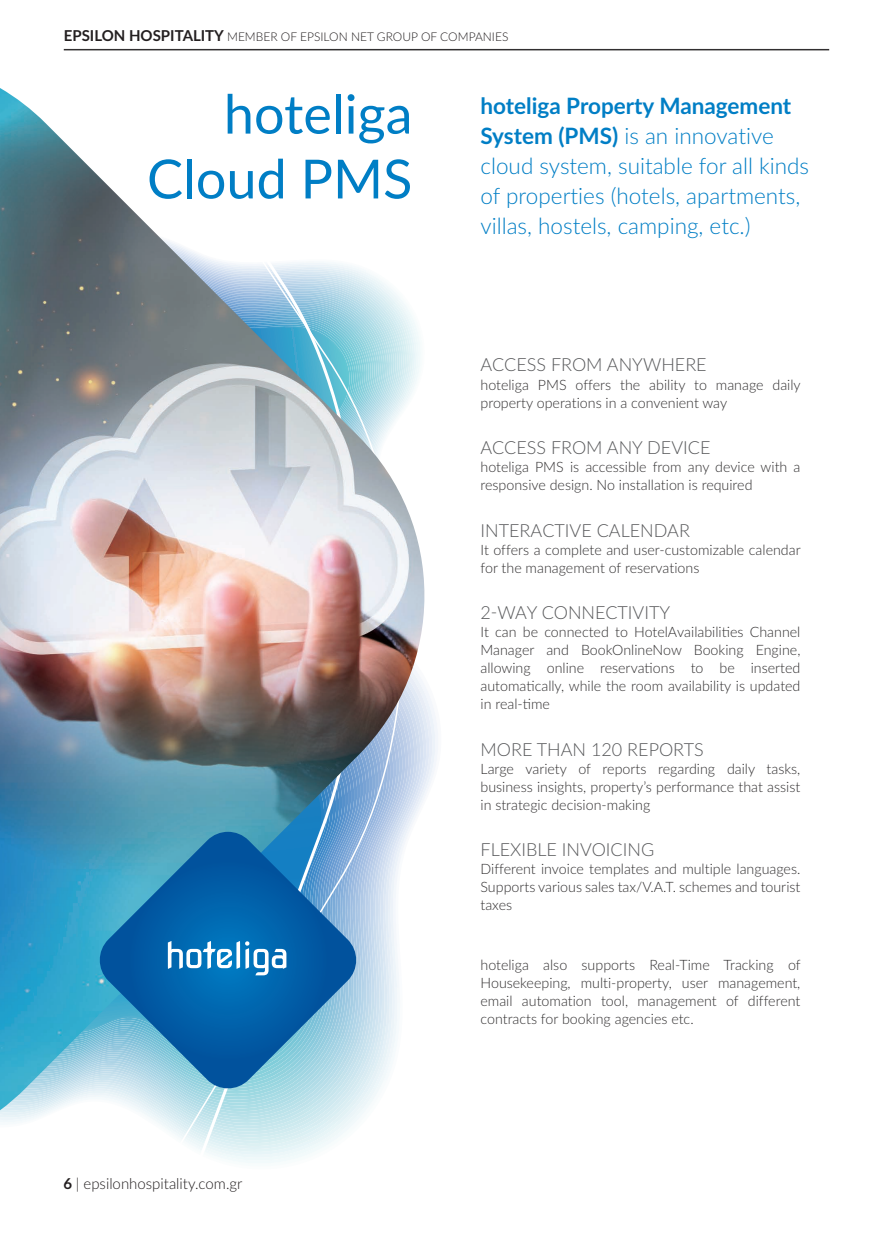
<style>
.page{position:relative;width:893px;height:1234px;background:#fff}
.page>*{position:absolute;margin:0;border:0;box-sizing:border-box;transform-origin:0 0}
.t1{font:54px/64.8px "Lato";color:#007ec5;text-align:right}
.t2{font:300 22.5px/30px "Lato";color:#007ec5}
.t3{font:300 18px "Lato";color:#57585a}
.t4{font:300 15px "Lato";color:#231f20}
.t5{font:300 14.25px/18px "Lato";color:#312f30;text-align:justify}
.t6{font:300 12px "Lato";color:#231f20}
.s1{font-weight:700;font-size:15px}
.s2{font-weight:700}
</style>
<div class="page">
<hr style="left:64px;top:49px;width:765px;height:1px;background:#312f30">
<svg style="left:200px;top:1149px;width:119px;height:14px"></svg>
<svg style="left:137px;top:1109px;width:229px;height:40px"></svg>
<img style="left:0;top:88px;width:438px;height:1021px">
<svg style="left:97px;top:831px;width:262px;height:259px;background:#3787bb"></svg>
<svg style="left:168px;top:940px;width:118px;height:35px"></svg>
<p class="t6" style="left:64px;top:28px;width:446px"><span class="s1">EPSILON HOSPITALITY</span> MEMBER OF EPSILON NET GROUP OF COMPANIES</p>
<h1 class="t1" style="left:147px;top:79px;width:267px">hoteliga<br>Cloud PMS</h1>
<p class="t4" style="left:64px;top:1173px;width:180px"><span class="s2">6</span> | epsilonhospitality.com.gr</p>
<h2 class="t2" style="left:480px;top:90px;width:330px"><span class="s2">hoteliga Property Management System (PMS)</span> is an innovative cloud system, suitable for all kinds of properties (hotels, apartments, villas, hostels, camping, etc.)</h2>
<p class="t3" style="left:480px;top:352px;width:228px">ACCESS FROM ANYWHERE</p>
<p class="t5" style="left:480px;top:375px;width:322px">hoteliga PMS offers the ability to manage daily property operations in a convenient way</p>
<p class="t3" style="left:480px;top:435px;width:231px">ACCESS FROM ANY DEVICE</p>
<p class="t5" style="left:480px;top:457px;width:321px">hoteliga PMS is accessible from any device with a responsive design. No installation is required</p>
<p class="t3" style="left:480px;top:517px;width:211px">INTERACTIVE CALENDAR</p>
<p class="t5" style="left:480px;top:540px;width:322px">It offers a complete and user-customizable calendar for the management of reservations</p>
<p class="t3" style="left:480px;top:600px;width:191px">2-WAY CONNECTIVITY</p>
<p class="t5" style="left:480px;top:622px;width:321px">It can be connected to HotelAvailabilities Channel Manager and BookOnlineNow Booking Engine, allowing online reservations to be inserted automatically, while the room availability is updated in real-time</p>
<p class="t3" style="left:480px;top:736px;width:225px">MORE THAN 120 REPORTS</p>
<p class="t5" style="left:480px;top:759px;width:321px">Large variety of reports regarding daily tasks, business insights, property’s performance that assist in strategic decision-making</p>
<p class="t3" style="left:480px;top:837px;width:175px">FLEXIBLE INVOICING</p>
<p class="t5" style="left:480px;top:859px;width:321px">Different invoice templates and multiple languages.<br>Supports various sales tax/V.A.T. schemes and tourist taxes</p>
<p class="t5" style="left:480px;top:954px;width:322px">hoteliga also supports Real-Time Tracking of Housekeeping, multi-property, user management, email automation tool, management of different contracts for booking agencies etc.</p>
</div>
